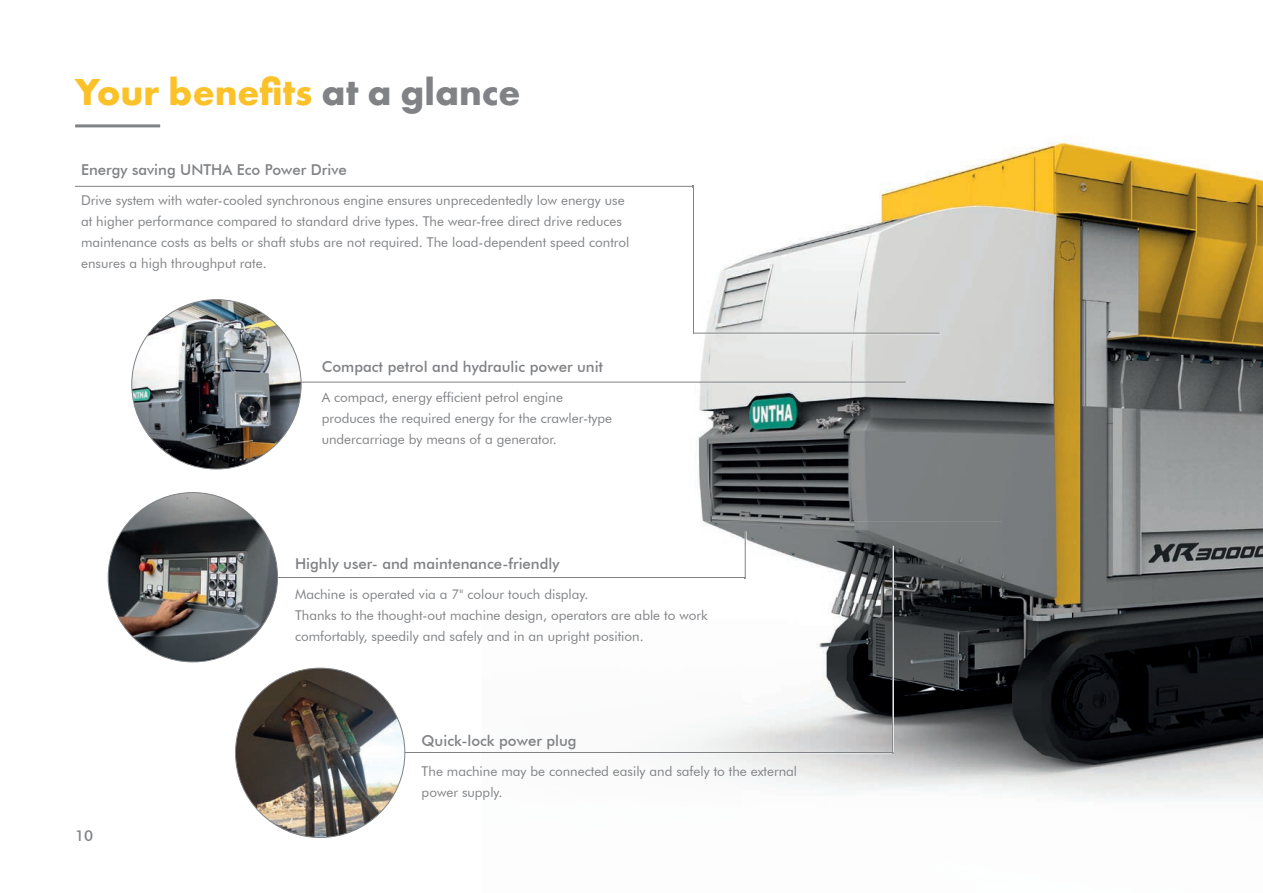
<style>
.page{position:relative;width:1263px;height:893px;background:#fff}
.page>*{position:absolute;margin:0;border:0;box-sizing:border-box;transform-origin:0 0}
.t1{font:700 39px "Futura PT";color:#fac129}
.t2{font:500 15px "Futura BT";color:#808285}
.t3{font:13.5px/21px "Futura BT";color:#808285}
.s1{color:#808285}
</style>
<div class="page">
<img style="left:481px;top:142px;width:782px;height:658px">
<img style="left:405px;top:753px;width:487px;height:1px">
<hr style="left:347px;top:752px;width:546px;height:1px;background:#808285">
<img style="left:893px;top:546px;width:1px;height:206px">
<hr style="left:892px;top:546px;width:1px;height:207px;background:#808285">
<img style="left:481px;top:578px;width:265px;height:1px">
<hr style="left:257px;top:577px;width:489px;height:1px;background:#808285">
<hr style="left:170px;top:382px;width:736px;height:1px;background:#808285">
<hr style="left:75px;top:124px;width:85px;height:3px;background:#808285">
<img style="left:108px;top:493px;width:169px;height:169px;border-radius:85px">
<img style="left:235px;top:668px;width:170px;height:169px;border-radius:85px">
<img style="left:132px;top:300px;width:169px;height:169px;border-radius:85px">
<hr style="left:745px;top:532px;width:1px;height:46px;background:#808285">
<img style="left:694px;top:186px;width:1px;height:147px">
<hr style="left:693px;top:186px;width:1px;height:147px;background:#808285">
<img style="left:481px;top:187px;width:212px;height:1px">
<hr style="left:75px;top:186px;width:618px;height:1px;background:#808285">
<hr style="left:693px;top:333px;width:247px;height:1px;background:#808285">
<h1 class="t1" style="left:75px;top:67px;width:447px">Your benefits <span class="s1">at a glance</span></h1>
<p class="t2" style="left:81px;top:161px;width:267px">Energy saving UNTHA Eco Power Drive</p>
<p class="t3" style="left:81px;top:189px;width:550px">Drive system with water-cooled synchronous engine ensures unprecedentedly low energy use at higher performance compared to standard drive types. The wear-free direct drive reduces maintenance costs as belts or shaft stubs are not required. The load-dependent speed control ensures a high throughput rate.</p>
<p class="t2" style="left:322px;top:358px;width:283px">Compact petrol and hydraulic power unit</p>
<p class="t3" style="left:322px;top:386px;width:292px">A compact, energy efficient petrol engine produces the required energy for the crawler-type undercarriage by means of a generator.</p>
<p class="t2" style="left:295px;top:555px;width:266px">Highly user- and maintenance-friendly</p>
<p class="t3" style="left:295px;top:584px;width:414px">Machine is operated via a 7" colour touch display.<br>Thanks to the thought-out machine design, operators are able to work comfortably, speedily and safely and in an upright position.</p>
<p class="t2" style="left:75px;top:826px;width:20px">10</p>
<p class="t2" style="left:422px;top:732px;width:156px">Quick-lock power plug</p>
<p class="t3" style="left:422px;top:760px;width:377px">The machine may be connected easily and safely to the external power supply.</p>
</div>
